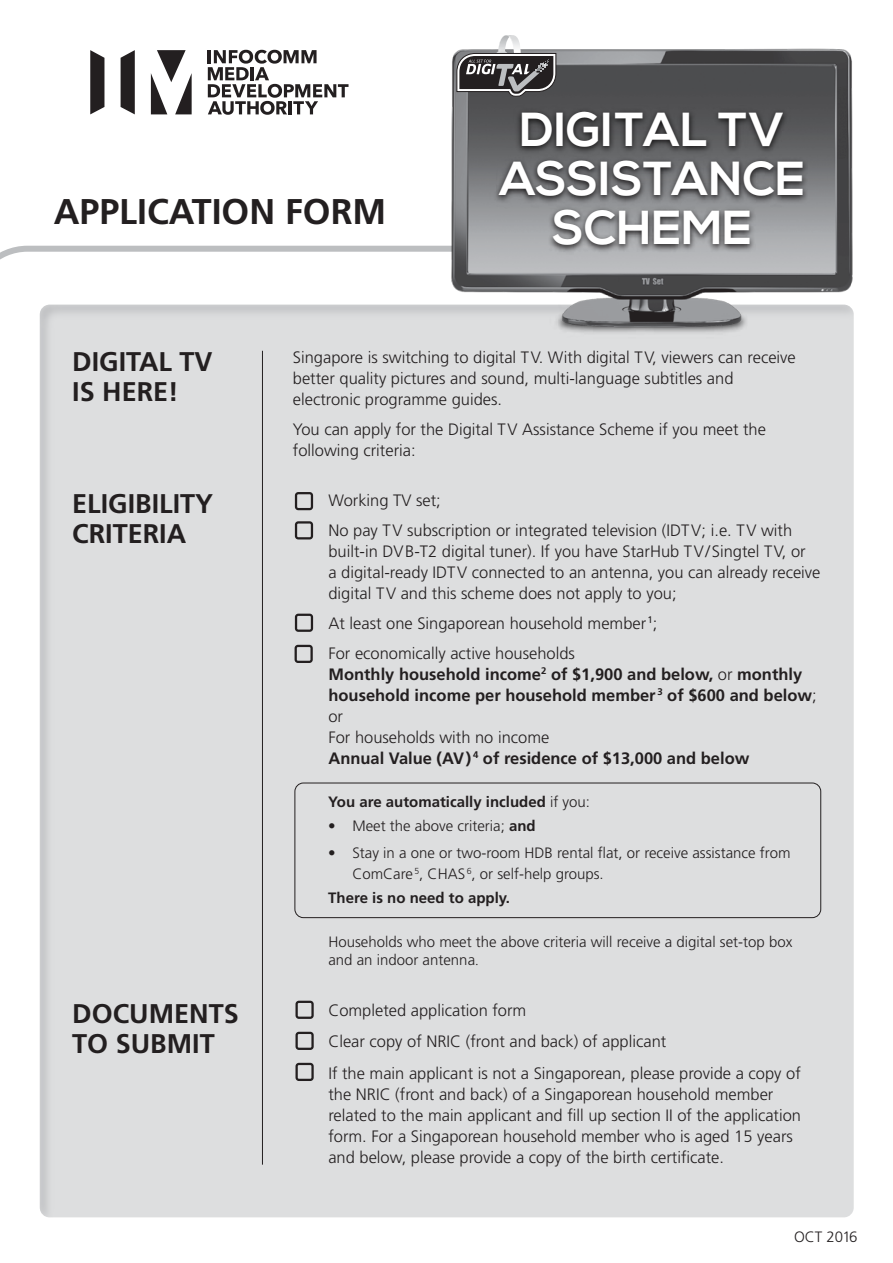
<style>
.page{position:relative;width:893px;height:1263px;background:#fff}
.page>*{position:absolute;margin:0;border:0;box-sizing:border-box;transform-origin:0 0}
.t1{font:700 47.55px/49.1px "Nexa";color:#fff;text-align:center}
.t2{font:700 35.7px "Frutiger LT Std";color:#231f20}
.t3{font:700 27px/30px "Frutiger LT Std";color:#231f20}
.t4{font:300 16.5px/21px "Frutiger LT Std";color:#231f20}
.t5{font:700 16.5px/21px "Frutiger LT Std";color:#231f20}
.t6{font:300 15px/18px "Frutiger LT Std";color:#231f20}
.t7{font:700 15px "Frutiger LT Std";color:#231f20}
.s1{font-weight:300}
.s2{font-weight:700}
.s3{font-family:"Adobe Song Std"}
</style>
<div class="page">
<div style="left:40px;top:339px;width:814px;height:878px;background:#dddedf"></div>
<svg style="left:0;top:245px;width:480px;height:957px"></svg>
<div style="left:507px;top:339px;width:289px;height:42px;background:#dddedf"></div>
<img style="left:435px;top:48px;width:419px;height:291px">
<img style="left:445px;top:53px;width:409px;height:262px">
<svg style="left:457px;top:35px;width:99px;height:61px"></svg>
<svg style="left:295px;top:1001px;width:19px;height:18px"></svg>
<svg style="left:295px;top:1032px;width:19px;height:18px"></svg>
<svg style="left:295px;top:1063px;width:19px;height:18px"></svg>
<svg style="left:295px;top:492px;width:18px;height:18px"></svg>
<svg style="left:295px;top:521px;width:18px;height:18px"></svg>
<svg style="left:295px;top:614px;width:18px;height:18px"></svg>
<svg style="left:295px;top:645px;width:18px;height:18px"></svg>
<div style="left:294px;top:783px;width:527px;height:135px;border:1px solid #231f20;border-radius:9px"></div>
<hr style="left:262px;top:351px;width:1px;height:814px;background:#231f20">
<svg style="left:208px;top:50px;width:140px;height:65px"></svg>
<svg style="left:121px;top:50px;width:14px;height:64px"></svg>
<svg style="left:90px;top:50px;width:14px;height:64px"></svg>
<svg style="left:151px;top:50px;width:41px;height:64px"></svg>
<h2 class="t2" style="left:54px;top:191px;width:334px">APPLICATION FORM</h2>
<h1 class="t1" style="left:500px;top:107px;width:307px">DIGITAL TV<br>ASSISTANCE<br>SCHEME</h1>
<h3 class="t3" style="left:72px;top:347px;width:142px">DIGITAL TV<br>IS HERE!</h3>
<p class="t4" style="left:293px;top:347px;width:504px">Singapore is switching to digital TV. With digital TV, viewers can receive better quality pictures and sound, multi-language subtitles and electronic programme guides.</p>
<p class="t4" style="left:293px;top:419px;width:475px">You can apply for the Digital TV Assistance Scheme if you meet the following criteria:</p>
<h3 class="t3" style="left:72px;top:489px;width:143px">ELIGIBILITY<br>CRITERIA</h3>
<p class="t4" style="left:328px;top:485px;width:465px;line-height:30px">Working TV set;<br>No pay TV subscription or integrated television (IDTV; i.e. TV with</p>
<p class="t4" style="left:328px;top:541px;width:494px">built-in DVB-T2 digital tuner). If you have StarHub TV/Singtel TV, or<br>a digital-ready IDTV connected to an antenna, you can already receive digital TV and this scheme does not apply to you;</p>
<p class="t4" style="left:328px;top:608px;width:330px;line-height:30px">At least one Singaporean household member<sup>1</sup>;<br>For economically active households</p>
<p class="t5" style="left:328px;top:663px;width:490px">Monthly household income<sup>2</sup> of $1,900 and below, <span class="s1">or</span> monthly household income per household member <sup>3</sup> of $600 and below<span class="s1">; or<br>For households with no income<br></span>Annual Value (AV) <sup>4</sup> of residence of $13,000 and below</p>
<p class="t7" style="left:328px;top:793px;width:263px">You are automatically included <span class="s1">if you:</span></p>
<p class="t6" style="left:328px;top:817px;width:209px"><span class="s2">•</span> Meet the above criteria; <span class="s2">and</span></p>
<p class="t6" style="left:352px;top:842px;width:440px;line-height:21px;text-indent:-24px">• Stay in a one or two-room HDB rental flat, or receive assistance from<br>ComCare <sup>5</sup>, CHAS <sup>6</sup>, or self-help groups.</p>
<p class="t7" style="left:328px;top:889px;width:183px">There is no need to apply.</p>
<p class="t6" style="left:328px;top:933px;width:465px">Households who meet the above criteria will receive a digital set-top box and an indoor antenna<span class="s3">.</span></p>
<h3 class="t3" style="left:72px;top:999px;width:168px">DOCUMENTS<br>TO SUBMIT</h3>
<p class="t4" style="left:328px;top:994px;width:474px;line-height:31.5px">Completed application form<br>Clear copy of NRIC (front and back) of applicant<br>If the main applicant is not a Singaporean, please provide a copy of</p>
<p class="t4" style="left:328px;top:1084px;width:474px">the NRIC (front and back) of a Singaporean household member related to the main applicant and fill up section II of the application form. For a Singaporean household member who is aged 15 years and below, please provide a copy of the birth certificate.</p>
<p class="t6" style="left:794px;top:1228px;width:65px">OCT 2016</p>
</div>
